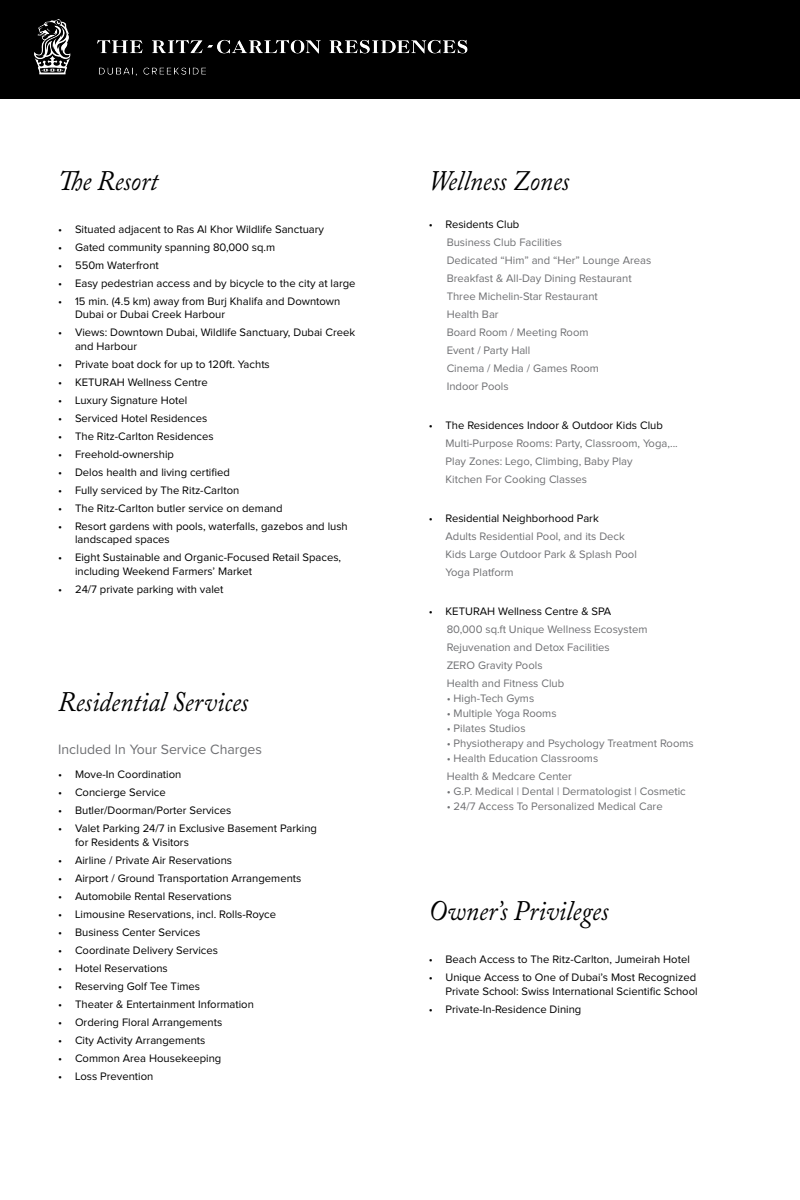
<style>
.page{position:relative;width:800px;height:1200px;background:#fff}
.page>*{position:absolute;margin:0;border:0;box-sizing:border-box;transform-origin:0 0}
.t1{font:italic 28.1px "Adobe Caslon Pro";color:#000;scale:.9 1}
.t2{font:14.1px "Proxima Nova";color:#6f7073}
.t3{font:11.2px/13.5px "Proxima Nova";color:#000}
.t4{font:11.2px/18px "Proxima Nova";color:#6f7073}
</style>
<div class="page">
<div style="left:0;top:0;width:800px;height:99px;background:#000"></div>
<img style="left:34px;top:19px;width:434px;height:57px">
<h1 class="t1" style="left:58px;top:164px;width:113px">The Resort</h1>
<p class="t3" style="left:58px;top:223px;width:267px">• Situated adjacent to Ras Al Khor Wildlife Sanctuary</p>
<p class="t3" style="left:58px;top:241px;width:219px">• Gated community spanning 80,000 sq.m</p>
<p class="t3" style="left:58px;top:259px;width:102px">• 550m Waterfront</p>
<p class="t3" style="left:58px;top:277px;width:299px">• Easy pedestrian access and by bicycle to the city at large</p>
<p class="t3" style="left:75px;top:295px;width:267px;text-indent:-17px">• 15 min. (4.5 km) away from Burj Khalifa and Downtown<br>Dubai or Dubai Creek Harbour</p>
<p class="t3" style="left:75px;top:326px;width:282px;text-indent:-17px">• Views: Downtown Dubai, Wildlife Sanctuary, Dubai Creek and Harbour</p>
<p class="t3" style="left:58px;top:358px;width:213px">• Private boat dock for up to 120ft. Yachts</p>
<p class="t3" style="left:58px;top:376px;width:151px">• KETURAH Wellness Centre</p>
<p class="t3" style="left:58px;top:394px;width:131px">• Luxury Signature Hotel</p>
<p class="t3" style="left:58px;top:412px;width:151px">• Serviced Hotel Residences</p>
<p class="t3" style="left:58px;top:430px;width:157px">• The Ritz-Carlton Residences</p>
<p class="t3" style="left:58px;top:448px;width:117px">• Freehold-ownership</p>
<p class="t3" style="left:58px;top:466px;width:173px">• Delos health and living certified</p>
<p class="t3" style="left:58px;top:484px;width:183px">• Fully serviced by The Ritz-Carlton</p>
<p class="t3" style="left:58px;top:502px;width:226px">• The Ritz-Carlton butler service on demand</p>
<p class="t3" style="left:75px;top:520px;width:274px;text-indent:-17px">• Resort gardens with pools, waterfalls, gazebos and lush landscaped spaces</p>
<p class="t3" style="left:75px;top:551px;width:268px;text-indent:-17px">• Eight Sustainable and Organic-Focused Retail Spaces, including Weekend Farmers’ Market</p>
<p class="t3" style="left:58px;top:583px;width:167px">• 24/7 private parking with valet</p>
<h1 class="t1" style="left:58px;top:685px;width:213px">Residential Services</h1>
<p class="t2" style="left:58px;top:743px;width:205px">Included In Your Service Charges</p>
<p class="t3" style="left:58px;top:768px;width:125px">• Move-In Coordination</p>
<p class="t3" style="left:58px;top:786px;width:109px">• Concierge Service</p>
<p class="t3" style="left:58px;top:804px;width:175px">• Butler/Doorman/Porter Services</p>
<p class="t3" style="left:75px;top:822px;width:243px;text-indent:-17px">• Valet Parking 24/7 in Exclusive Basement Parking for Residents &amp; Visitors</p>
<p class="t3" style="left:58px;top:854px;width:175px">• Airline / Private Air Reservations</p>
<p class="t3" style="left:58px;top:872px;width:245px">• Airport / Ground Transportation Arrangements</p>
<p class="t3" style="left:58px;top:890px;width:175px">• Automobile Rental Reservations</p>
<p class="t3" style="left:58px;top:908px;width:220px">• Limousine Reservations, incl. Rolls-Royce</p>
<p class="t3" style="left:58px;top:926px;width:144px">• Business Center Services</p>
<p class="t3" style="left:58px;top:944px;width:161px">• Coordinate Delivery Services</p>
<p class="t3" style="left:58px;top:962px;width:111px">• Hotel Reservations</p>
<p class="t3" style="left:58px;top:980px;width:144px">• Reserving Golf Tee Times</p>
<p class="t3" style="left:58px;top:998px;width:197px">• Theater &amp; Entertainment Information</p>
<p class="t3" style="left:58px;top:1016px;width:166px">• Ordering Floral Arrangements</p>
<p class="t3" style="left:58px;top:1034px;width:149px">• City Activity Arrangements</p>
<p class="t3" style="left:58px;top:1052px;width:165px">• Common Area Housekeeping</p>
<p class="t3" style="left:58px;top:1070px;width:97px">• Loss Prevention</p>
<h1 class="t1" style="left:429px;top:164px;width:158px">Wellness Zones</h1>
<p class="t3" style="left:429px;top:218px;width:92px">• Residents Club</p>
<p class="t4" style="left:447px;top:234px;width:206px">Business Club Facilities<br>Dedicated “Him” and “Her” Lounge Areas<br>Breakfast &amp; All-Day Dining Restaurant<br>Three Michelin-Star Restaurant<br>Health Bar<br>Board Room / Meeting Room<br>Event / Party Hall<br>Cinema / Media / Games Room<br>Indoor Pools</p>
<p class="t3" style="left:429px;top:419px;width:236px">• The Residences Indoor &amp; Outdoor Kids Club</p>
<p class="t4" style="left:446px;top:435px;width:234px">Multi-Purpose Rooms: Party, Classroom, Yoga,...<br>Play Zones: Lego, Climbing, Baby Play<br>Kitchen For Cooking Classes</p>
<p class="t3" style="left:429px;top:512px;width:172px">• Residential Neighborhood Park</p>
<p class="t4" style="left:446px;top:527px;width:193px">Adults Residential Pool, and its Deck<br>Kids Large Outdoor Park &amp; Splash Pool<br>Yoga Platform</p>
<p class="t3" style="left:429px;top:605px;width:184px">• KETURAH Wellness Centre &amp; SPA</p>
<p class="t4" style="left:447px;top:620px;width:202px">80,000 sq.ft Unique Wellness Ecosystem<br>Rejuvenation and Detox Facilities<br>ZERO Gravity Pools<br>Health and Fitness Club</p>
<p class="t4" style="left:447px;top:689px;width:89px">• High-Tech Gyms</p>
<p class="t4" style="left:447px;top:704px;width:111px">• Multiple Yoga Rooms</p>
<p class="t4" style="left:447px;top:719px;width:80px">• Pilates Studios</p>
<p class="t4" style="left:447px;top:734px;width:249px">• Physiotherapy and Psychology Treatment Rooms</p>
<p class="t4" style="left:447px;top:749px;width:153px">• Health Education Classrooms<br>Health &amp; Medcare Center</p>
<p class="t4" style="left:447px;top:782px;width:241px">• G.P. Medical | Dental | Dermatologist | Cosmetic</p>
<p class="t4" style="left:447px;top:797px;width:218px">• 24/7 Access To Personalized Medical Care</p>
<h1 class="t1" style="left:429px;top:894px;width:201px">Owner’s Privileges</h1>
<p class="t3" style="left:429px;top:953px;width:263px">• Beach Access to The Ritz-Carlton, Jumeirah Hotel</p>
<p class="t3" style="left:429px;top:971px;width:271px;text-align:right">• Unique Access to One of Dubai’s Most Recognized<br>Private School: Swiss International Scientific School</p>
<p class="t3" style="left:429px;top:1003px;width:154px">• Private-In-Residence Dining</p>
</div>
